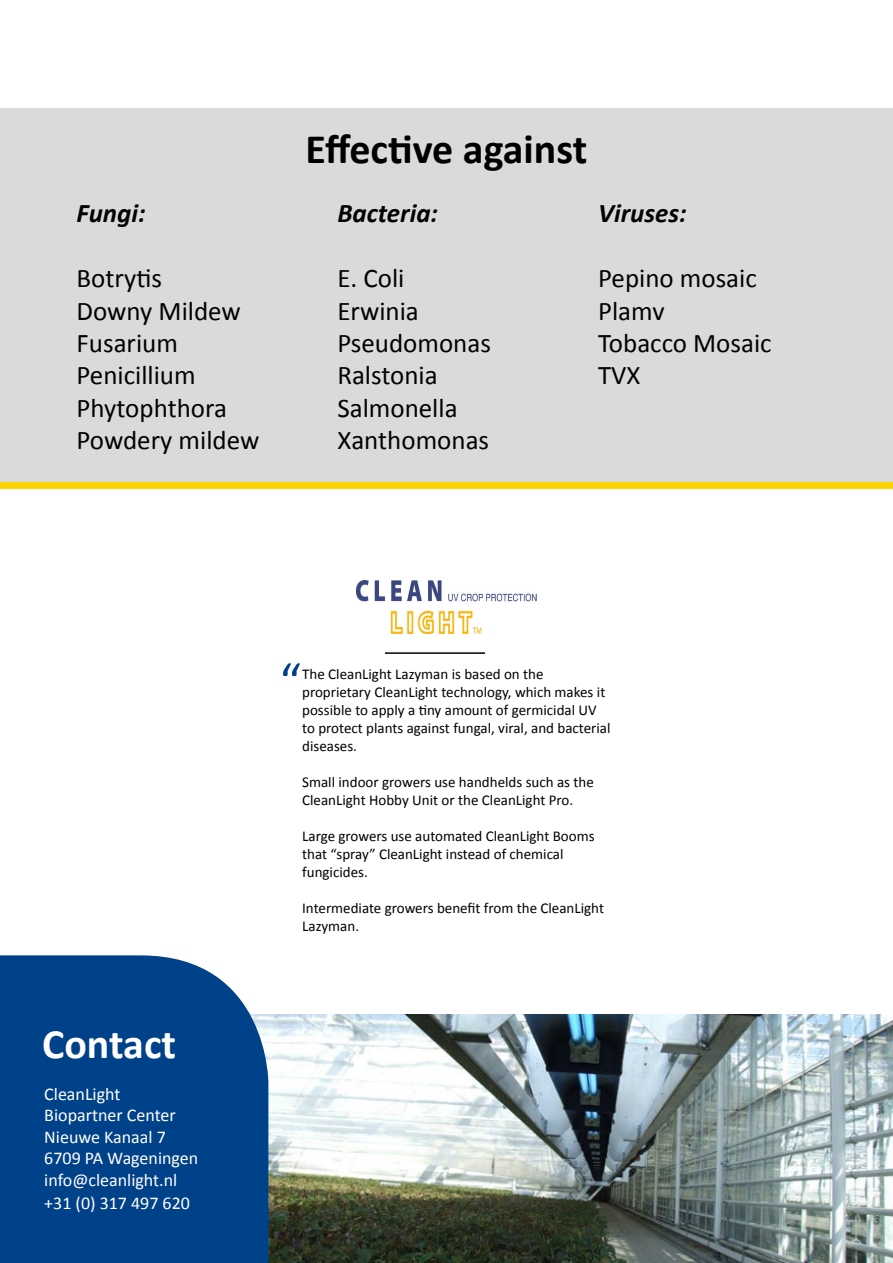
<style>
.page{position:relative;width:893px;height:1263px;background:#fff}
.page>*{position:absolute;margin:0;border:0;box-sizing:border-box;transform-origin:0 0}
.t1{font:51.15px "Calibri";color:#004289}
.t2{font:700 42px "Calibri";color:#000}
.t3{font:700 42px "Calibri";color:#fff}
.t4{font:27px/32.4px "Calibri";color:#020203}
.t5{font:italic 700 27px "Calibri";color:#020203}
.t6{font:18px/21.6px "Calibri";color:#fff}
.t7{font:15px/18px "Calibri";color:#000}
</style>
<div class="page">
<img style="left:268px;top:1015px;width:625px;height:248px">
<div style="left:0;top:955px;width:268px;height:308px;background:#004289"></div>
<div style="left:0;top:108px;width:893px;height:375px;background:#dadada"></div>
<hr style="left:385px;top:652px;width:100px;height:2px;background:#000">
<div style="left:0;top:483px;width:893px;height:6px;background:#ffd300"></div>
<img style="left:356px;top:581px;width:181px;height:52px">
<h3 class="t5" style="left:77px;top:197px;width:70px">Fungi:</h3>
<h3 class="t4" style="left:77px;top:261px;width:184px">Botrytis<br>Downy Mildew<br>Fusarium<br>Penicillium<br>Phytophthora<br>Powdery mildew</h3>
<h2 class="t2" style="left:306px;top:123px;width:283px">Effective against</h2>
<h3 class="t5" style="left:337px;top:197px;width:102px">Bacteria:</h3>
<h3 class="t5" style="left:598px;top:197px;width:90px">Viruses:</h3>
<h3 class="t4" style="left:337px;top:261px;width:155px">E. Coli<br>Erwinia<br>Pseudomonas<br>Ralstonia<br>Salmonella<br>Xanthomonas</h3>
<h3 class="t4" style="left:598px;top:261px;width:175px">Pepino mosaic<br>Plamv<br>Tobacco Mosaic<br>TVX</h3>
<h2 class="t3" style="left:42px;top:1018px;width:135px">Contact</h2>
<p class="t6" style="left:44px;top:1082px;width:156px">CleanLight<br>Biopartner Center<br>Nieuwe Kanaal 7<br>6709 PA Wageningen info@cleanlight.nl</p>
<p class="t6" style="left:44px;top:1192px;width:147px">+31 (0) 317 497 620</p>
<h1 class="t1" style="left:280px;top:650px;width:23px">“</h1>
<p class="t7" style="left:302px;top:664px;width:310px">The CleanLight Lazyman is based on the proprietary CleanLight technology, which makes it possible to apply a tiny amount of germicidal UV to protect plants against fungal, viral, and bacterial diseases.</p>
<p class="t7" style="left:302px;top:772px;width:293px">Small indoor growers use handhelds such as the<br>CleanLight Hobby Unit or the CleanLight Pro.</p>
<p class="t7" style="left:302px;top:826px;width:294px">Large growers use automated CleanLight Booms that “spray” CleanLight instead of chemical fungicides.</p>
<p class="t7" style="left:302px;top:898px;width:303px">Intermediate growers benefit from the CleanLight<br>Lazyman.</p>
</div>
